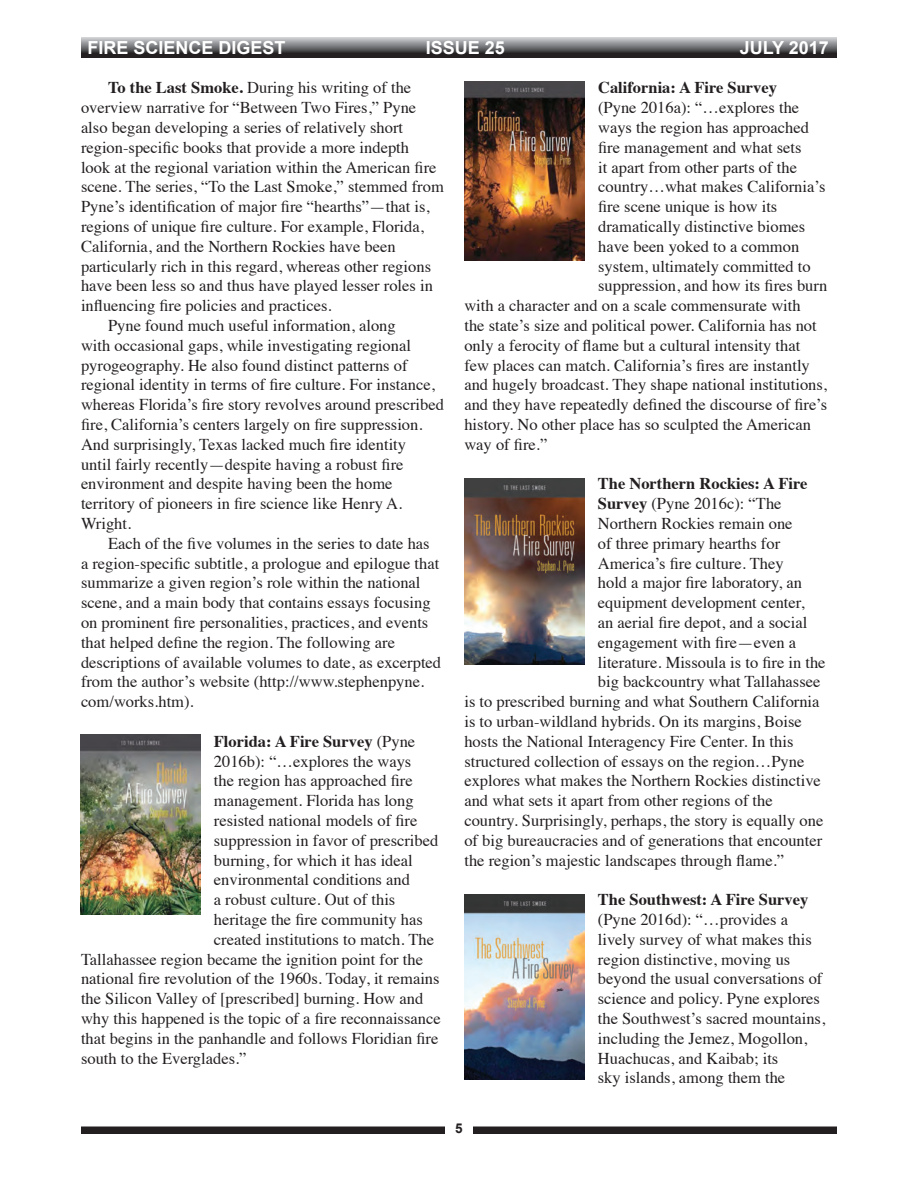
<style>
.page{position:relative;width:918px;height:1188px;background:#fff}
.page>*{position:absolute;margin:0;border:0;box-sizing:border-box;transform-origin:0 0}
.t1{font:700 18px "Arial";color:#fff}
.t2{font:16.5px/19.8px "Times";color:#231f20}
.t3{font:700 16.5px "Times";color:#231f20}
.t4{font:700 13.5px "Arial";color:#231f20}
.s1{font-weight:700}
.s2{font-weight:400}
</style>
<div class="page">
<div style="left:81px;top:1126px;width:756px;height:8px;background:#231f20"></div>
<div style="left:446px;top:1116px;width:27px;height:32px;background:#fff"></div>
<svg style="left:81px;top:38px;width:756px;height:20px;background:#68686a"></svg>
<img style="left:80px;top:734px;width:120px;height:180px">
<img style="left:464px;top:81px;width:121px;height:180px">
<img style="left:464px;top:479px;width:120px;height:185px">
<img style="left:464px;top:894px;width:120px;height:186px">
<p class="t1" style="left:88px;top:35px;width:200px">FIRE SCIENCE DIGEST</p>
<p class="t1" style="left:426px;top:35px;width:81px">ISSUE 25</p>
<p class="t1" style="left:740px;top:35px;width:90px">JULY 2017</p>
<p class="t2" style="left:81px;top:77px;width:364px;text-indent:27px"><span class="s1">To the Last Smoke.</span> During his writing of the overview narrative for “Between Two Fires,” Pyne also began developing a series of relatively short region-specific books that provide a more indepth<br>look at the regional variation within the American fire scene. The series, “To the Last Smoke,” stemmed from Pyne’s identification of major fire “hearths”—that is, regions of unique fire culture. For example, Florida, California, and the Northern Rockies have been particularly rich in this regard, whereas other regions have been less so and thus have played lesser roles in influencing fire policies and practices.</p>
<p class="t2" style="left:81px;top:314px;width:364px;text-indent:27px">Pyne found much useful information, along<br>with occasional gaps, while investigating regional pyrogeography. He also found distinct patterns of regional identity in terms of fire culture. For instance, whereas Florida’s fire story revolves around prescribed fire, California’s centers largely on fire suppression.<br>And surprisingly, Texas lacked much fire identity<br>until fairly recently—despite having a robust fire environment and despite having been the home territory of pioneers in fire science like Henry A.<br>Wright.</p>
<p class="t2" style="left:81px;top:532px;width:362px;text-indent:27px">Each of the five volumes in the series to date has<br>a region-specific subtitle, a prologue and epilogue that summarize a given region’s role within the national scene, and a main body that contains essays focusing on prominent fire personalities, practices, and events that helped define the region. The following are descriptions of available volumes to date, as excerpted from the author’s website (http://www.stephenpyne. com/works.htm).</p>
<p class="t3" style="left:214px;top:725px;width:203px">Florida: A Fire Survey <span class="s2">(Pyne</span></p>
<p class="t2" style="left:214px;top:750px;width:199px">2016b): “…explores the ways</p>
<p class="t2" style="left:214px;top:770px;width:200px">the region has approached fire</p>
<p class="t2" style="left:214px;top:789px;width:201px">management. Florida has long</p>
<p class="t2" style="left:214px;top:809px;width:205px">resisted national models of fire</p>
<p class="t2" style="left:214px;top:829px;width:226px">suppression in favor of prescribed</p>
<p class="t2" style="left:214px;top:849px;width:200px">burning, for which it has ideal</p>
<p class="t2" style="left:214px;top:869px;width:198px">environmental conditions and</p>
<p class="t2" style="left:214px;top:888px;width:183px">a robust culture. Out of this</p>
<p class="t2" style="left:214px;top:908px;width:210px">heritage the fire community has</p>
<p class="t2" style="left:214px;top:928px;width:222px">created institutions to match. The</p>
<p class="t2" style="left:81px;top:948px;width:344px">Tallahassee region became the ignition point for the</p>
<p class="t2" style="left:81px;top:968px;width:360px">national fire revolution of the 1960s. Today, it remains</p>
<p class="t2" style="left:81px;top:987px;width:344px">the Silicon Valley of [prescribed] burning. How and</p>
<p class="t2" style="left:81px;top:1007px;width:361px">why this happened is the topic of a fire reconnaissance</p>
<p class="t2" style="left:81px;top:1027px;width:359px">that begins in the panhandle and follows Floridian fire</p>
<p class="t2" style="left:81px;top:1047px;width:167px">south to the Everglades.”</p>
<p class="t3" style="left:598px;top:72px;width:180px">California: A Fire Survey</p>
<p class="t2" style="left:598px;top:96px;width:203px">(Pyne 2016a): “…explores the</p>
<p class="t2" style="left:598px;top:116px;width:212px">ways the region has approached</p>
<p class="t2" style="left:598px;top:136px;width:205px">fire management and what sets</p>
<p class="t2" style="left:598px;top:156px;width:200px">it apart from other parts of the</p>
<p class="t2" style="left:598px;top:176px;width:229px">country…what makes California’s</p>
<p class="t2" style="left:598px;top:195px;width:181px">fire scene unique is how its</p>
<p class="t2" style="left:598px;top:215px;width:209px">dramatically distinctive biomes</p>
<p class="t2" style="left:598px;top:235px;width:203px">have been yoked to a common</p>
<p class="t2" style="left:598px;top:255px;width:214px">system, ultimately committed to</p>
<p class="t2" style="left:598px;top:275px;width:231px">suppression, and how its fires burn</p>
<p class="t2" style="left:464px;top:294px;width:338px">with a character and on a scale commensurate with</p>
<p class="t2" style="left:464px;top:314px;width:354px">the state’s size and political power. California has not</p>
<p class="t2" style="left:464px;top:334px;width:337px">only a ferocity of flame but a cultural intensity that</p>
<p class="t2" style="left:464px;top:354px;width:347px">few places can match. California’s fires are instantly</p>
<p class="t2" style="left:464px;top:374px;width:364px">and hugely broadcast. They shape national institutions,</p>
<p class="t2" style="left:464px;top:393px;width:364px">and they have repeatedly defined the discourse of fire’s</p>
<p class="t2" style="left:464px;top:413px;width:348px">history. No other place has so sculpted the American</p>
<p class="t2" style="left:464px;top:433px;width:84px">way of fire.”</p>
<p class="t3" style="left:598px;top:468px;width:211px">The Northern Rockies: A Fire</p>
<p class="t2" style="left:598px;top:492px;width:185px"><span class="s1">Survey</span> (Pyne 2016c): “The</p>
<p class="t2" style="left:598px;top:512px;width:196px">Northern Rockies remain one</p>
<p class="t2" style="left:598px;top:532px;width:184px">of three primary hearths for</p>
<p class="t2" style="left:598px;top:552px;width:187px">America’s fire culture. They</p>
<p class="t2" style="left:598px;top:572px;width:206px">hold a major fire laboratory, an</p>
<p class="t2" style="left:598px;top:591px;width:208px">equipment development center,</p>
<p class="t2" style="left:598px;top:611px;width:211px">an aerial fire depot, and a social</p>
<p class="t2" style="left:598px;top:631px;width:200px">engagement with fire—even a</p>
<p class="t2" style="left:598px;top:651px;width:229px">literature. Missoula is to fire in the</p>
<p class="t2" style="left:598px;top:671px;width:224px">big backcountry what Tallahassee</p>
<p class="t2" style="left:464px;top:690px;width:357px">is to prescribed burning and what Southern California</p>
<p class="t2" style="left:464px;top:710px;width:339px">is to urban-wildland hybrids. On its margins, Boise</p>
<p class="t2" style="left:464px;top:730px;width:331px">hosts the National Interagency Fire Center. In this</p>
<p class="t2" style="left:464px;top:750px;width:342px">structured collection of essays on the region…Pyne</p>
<p class="t2" style="left:464px;top:770px;width:358px">explores what makes the Northern Rockies distinctive</p>
<p class="t2" style="left:464px;top:789px;width:310px">and what sets it apart from other regions of the</p>
<p class="t2" style="left:464px;top:809px;width:360px">country. Surprisingly, perhaps, the story is equally one</p>
<p class="t2" style="left:464px;top:829px;width:359px">of big bureaucracies and of generations that encounter</p>
<p class="t2" style="left:464px;top:849px;width:321px">the region’s majestic landscapes through flame.”</p>
<p class="t2" style="left:598px;top:888px;width:229px"><span class="s1">The Southwest: A Fire Survey </span>(Pyne 2016d): “…provides a lively survey of what makes this region distinctive, moving us beyond the usual conversations of science and policy. Pyne explores the Southwest’s sacred mountains, including the Jemez, Mogollon,<br>Huachucas, and Kaibab; its<br>sky islands, among them the</p>
<p class="t4" style="left:455px;top:1120px;width:9px">5</p>
</div>
